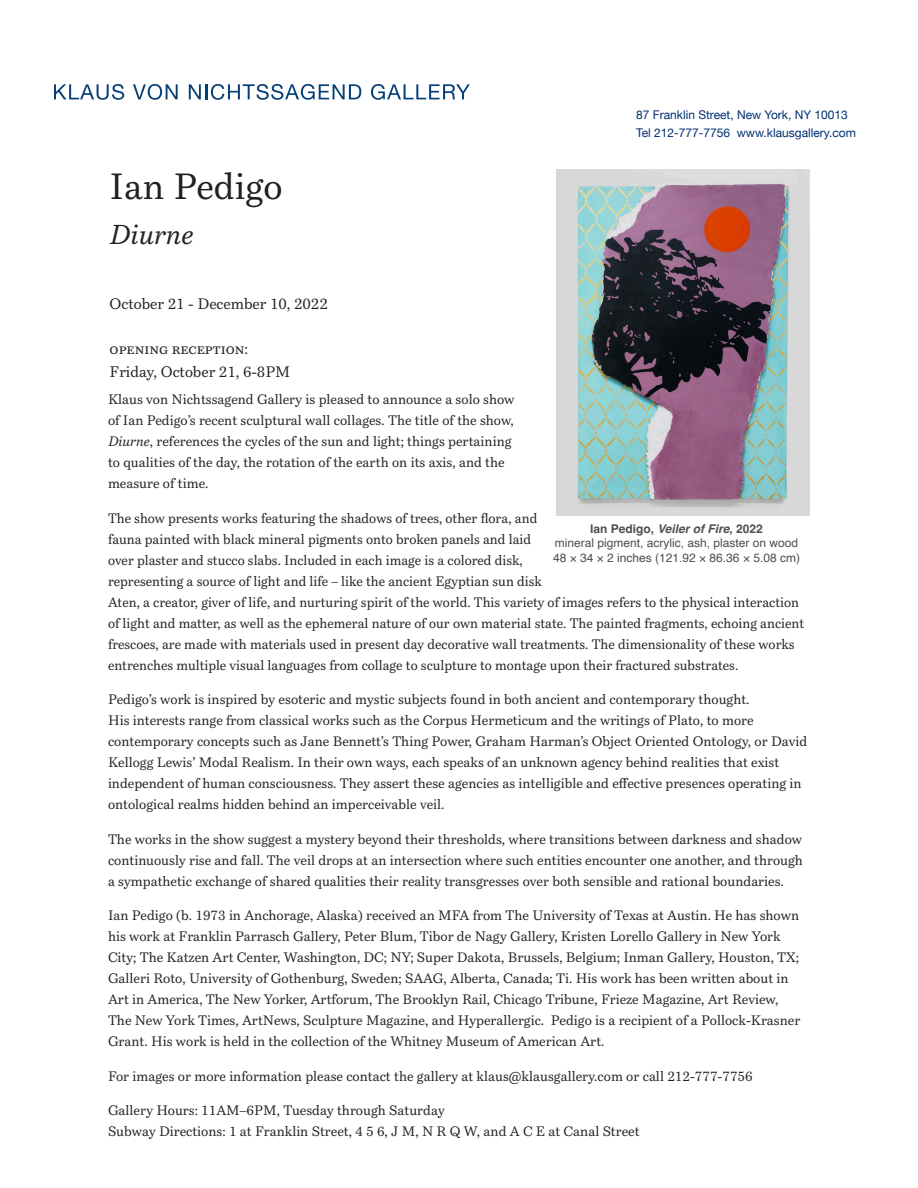
<style>
.page{position:relative;width:918px;height:1188px;background:#fff}
.page>*{position:absolute;margin:0;border:0;box-sizing:border-box;transform-origin:0 0}
.t1{font:36px "Bressay";color:#231f20}
.t2{font:italic 27px "Bressay";color:#231f20}
.t3{font:15px "Bressay";color:#231f20}
.t4{font:13.5px/21px "Bressay";color:#231f20}
.t5{font:12px "Helvetica";color:#4e4f50}
.t6{font:12px/18px "Helvetica Neue";color:#002f73}
.t7{font:700 12px "Helvetica";color:#4e4f50}
.s1{font-style:italic}
</style>
<div class="page">
<svg style="left:54px;top:84px;width:70px;height:16px"></svg>
<svg style="left:133px;top:84px;width:45px;height:16px"></svg>
<svg style="left:189px;top:84px;width:172px;height:16px"></svg>
<svg style="left:371px;top:84px;width:99px;height:16px"></svg>
<img style="left:556px;top:170px;width:254px;height:345px">
<p class="t1" style="left:110px;top:164px;width:175px">Ian Pedigo</p>
<p class="t2" style="left:110px;top:218px;width:85px">Diurne</p>
<p class="t6" style="left:636px;top:107px;width:221px">87 Franklin Street, New York, NY 10013<br>Tel 212-777-7756 www.klausgallery.com</p>
<p class="t3" style="left:110px;top:295px;width:220px">October 21 - December 10, 2022</p>
<p class="t3" style="left:110px;top:340px;width:140px">opening reception:</p>
<p class="t3" style="left:110px;top:363px;width:182px">Friday, October 21, 6-8PM</p>
<p class="t4" style="left:108px;top:389px;width:408px">Klaus von Nichtssagend Gallery is pleased to announce a solo show of Ian Pedigo’s recent sculptural wall collages. The title of the show, <span class="s1">Diurne</span>, references the cycles of the sun and light; things pertaining to qualities of the day, the rotation of the earth on its axis, and the measure of time.</p>
<p class="t4" style="left:108px;top:507px;width:698px">The show presents works featuring the shadows of trees, other flora, and<br>fauna painted with black mineral pigments onto broken panels and laid<br>over plaster and stucco slabs. Included in each image is a colored disk,<br>representing a source of light and life – like the ancient Egyptian sun disk<br>Aten, a creator, giver of life, and nurturing spirit of the world. This variety of images refers to the physical interaction of light and matter, as well as the ephemeral nature of our own material state. The painted fragments, echoing ancient frescoes, are made with materials used in present day decorative wall treatments. The dimensionality of these works entrenches multiple visual languages from collage to sculpture to montage upon their fractured substrates.</p>
<p class="t4" style="left:108px;top:689px;width:701px">Pedigo’s work is inspired by esoteric and mystic subjects found in both ancient and contemporary thought.<br>His interests range from classical works such as the Corpus Hermeticum and the writings of Plato, to more contemporary concepts such as Jane Bennett’s Thing Power, Graham Harman’s Object Oriented Ontology, or David Kellogg Lewis’ Modal Realism. In their own ways, each speaks of an unknown agency behind realities that exist independent of human consciousness. They assert these agencies as intelligible and effective presences operating in ontological realms hidden behind an imperceivable veil.</p>
<p class="t4" style="left:108px;top:828px;width:697px;text-align:justify">The works in the show suggest a mystery beyond their thresholds, where transitions between darkness and shadow continuously rise and fall. The veil drops at an intersection where such entities encounter one another, and through a sympathetic exchange of shared qualities their reality transgresses over both sensible and rational boundaries.</p>
<p class="t4" style="left:108px;top:905px;width:694px">Ian Pedigo (b. 1973 in Anchorage, Alaska) received an MFA from The University of Texas at Austin. He has shown his work at Franklin Parrasch Gallery, Peter Blum, Tibor de Nagy Gallery, Kristen Lorello Gallery in New York City; The Katzen Art Center, Washington, DC; NY; Super Dakota, Brussels, Belgium; Inman Gallery, Houston, TX; Galleri Roto, University of Gothenburg, Sweden; SAAG, Alberta, Canada; Ti. His work has been written about in Art in America, The New Yorker, Artforum, The Brooklyn Rail, Chicago Tribune, Frieze Magazine, Art Review, The New York Times, ArtNews, Sculpture Magazine, and Hyperallergic. Pedigo is a recipient of a Pollock-Krasner Grant. His work is held in the collection of the Whitney Museum of American Art.</p>
<p class="t4" style="left:108px;top:1065px;width:646px">For images or more information please contact the gallery at klaus@klausgallery.com or call 212-777-7756</p>
<p class="t4" style="left:108px;top:1100px;width:533px">Gallery Hours: 11AM–6PM, Tuesday through Saturday<br>Subway Directions: 1 at Franklin Street, 4 5 6, J M, N R Q W, and A C E at Canal Street</p>
<p class="t7" style="left:590px;top:521px;width:174px">Ian Pedigo, <span class="s1">Veiler of Fire</span>, 2022</p>
<p class="t5" style="left:555px;top:534px;width:245px">mineral pigment, acrylic, ash, plaster on wood</p>
<p class="t5" style="left:553px;top:548px;width:248px">48 × 34 × 2 inches (121.92 × 86.36 × 5.08 cm)</p>
</div>
